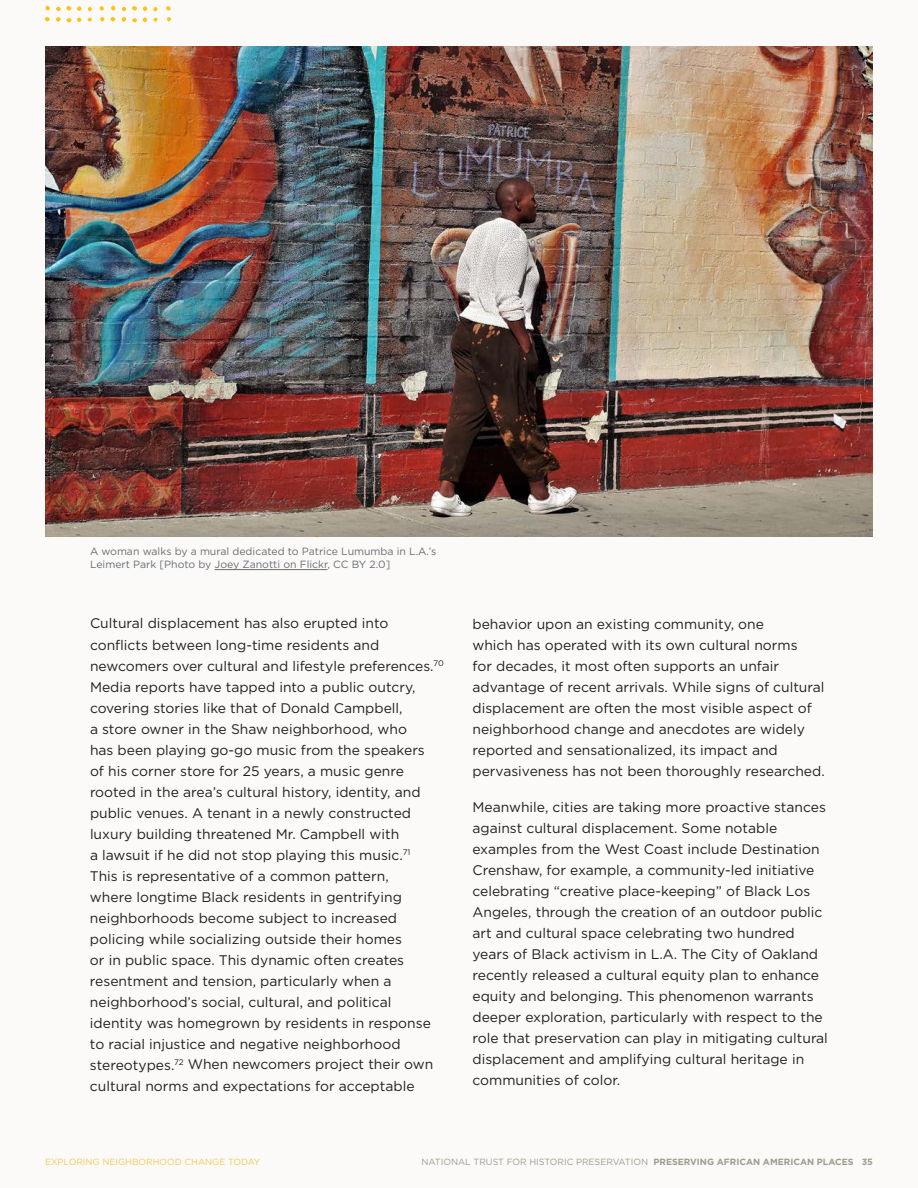
<style>
.page{position:relative;width:918px;height:1188px;background:#fbfaf9}
.page>*{position:absolute;margin:0;border:0;box-sizing:border-box;transform-origin:0 0}
.t1{font:13.8px/21px "Gotham";color:#231f20}
.t2{font:10.5px/13.5px "Gotham";color:#6c6d70}
.t3{font:9px "Gotham";color:#a09b8f}
.t4{font:9px "Gotham";color:#edb50e}
.s1{font-weight:700}
</style>
<div class="page">
<svg style="left:77px;top:6px;width:5px;height:5px"></svg>
<svg style="left:111px;top:17px;width:4px;height:4px"></svg>
<svg style="left:46px;top:6px;width:4px;height:4px"></svg>
<svg style="left:122px;top:17px;width:4px;height:5px"></svg>
<svg style="left:143px;top:6px;width:4px;height:5px"></svg>
<svg style="left:111px;top:6px;width:5px;height:4px"></svg>
<svg style="left:56px;top:6px;width:15px;height:5px"></svg>
<svg style="left:45px;top:17px;width:5px;height:4px"></svg>
<svg style="left:132px;top:6px;width:5px;height:5px"></svg>
<svg style="left:56px;top:17px;width:15px;height:5px"></svg>
<svg style="left:100px;top:6px;width:4px;height:5px"></svg>
<svg style="left:143px;top:17px;width:4px;height:5px"></svg>
<svg style="left:132px;top:18px;width:5px;height:5px"></svg>
<svg style="left:166px;top:6px;width:5px;height:5px"></svg>
<svg style="left:122px;top:7px;width:4px;height:4px"></svg>
<svg style="left:77px;top:18px;width:4px;height:4px"></svg>
<svg style="left:167px;top:17px;width:4px;height:5px"></svg>
<svg style="left:100px;top:17px;width:5px;height:5px"></svg>
<svg style="left:88px;top:7px;width:4px;height:5px"></svg>
<svg style="left:153px;top:7px;width:5px;height:4px"></svg>
<svg style="left:153px;top:18px;width:5px;height:4px"></svg>
<svg style="left:87px;top:18px;width:5px;height:4px"></svg>
<img style="left:45px;top:47px;width:828px;height:489px">
<hr style="left:215px;top:569px;width:113px;height:1px;background:#6c6d70">
<p class="t2" style="left:90px;top:544px;width:348px">A woman walks by a mural dedicated to Patrice Lumumba in L.A.’s<br>Leimert Park [Photo by Joey Zanotti on Flickr, CC BY 2.0]</p>
<p class="t1" style="left:90px;top:613px;width:355px">Cultural displacement has also erupted into conflicts between long-time residents and newcomers over cultural and lifestyle preferences.<sup>70<br></sup>Media reports have tapped into a public outcry, covering stories like that of Donald Campbell,<br>a store owner in the Shaw neighborhood, who<br>has been playing go-go music from the speakers<br>of his corner store for 25 years, a music genre rooted in the area’s cultural history, identity, and public venues. A tenant in a newly constructed luxury building threatened Mr. Campbell with<br>a lawsuit if he did not stop playing this music.<sup>71<br></sup>This is representative of a common pattern,<br>where longtime Black residents in gentrifying neighborhoods become subject to increased policing while socializing outside their homes<br>or in public space. This dynamic often creates resentment and tension, particularly when a neighborhood’s social, cultural, and political identity was homegrown by residents in response to racial injustice and negative neighborhood stereotypes.<sup>72</sup> When newcomers project their own cultural norms and expectations for acceptable</p>
<p class="t1" style="left:473px;top:613px;width:354px">behavior upon an existing community, one<br>which has operated with its own cultural norms<br>for decades, it most often supports an unfair advantage of recent arrivals. While signs of cultural displacement are often the most visible aspect of neighborhood change and anecdotes are widely reported and sensationalized, its impact and pervasiveness has not been thoroughly researched.</p>
<p class="t1" style="left:473px;top:796px;width:357px">Meanwhile, cities are taking more proactive stances against cultural displacement. Some notable examples from the West Coast include Destination Crenshaw, for example, a community-led initiative celebrating “creative place-keeping” of Black Los Angeles, through the creation of an outdoor public art and cultural space celebrating two hundred years of Black activism in L.A. The City of Oakland recently released a cultural equity plan to enhance equity and belonging. This phenomenon warrants deeper exploration, particularly with respect to the role that preservation can play in mitigating cultural displacement and amplifying cultural heritage in communities of color.</p>
<p class="t4" style="left:45px;top:1156px;width:217px">EXPLORING NEIGHBORHOOD CHANGE TODAY</p>
<p class="t3" style="left:422px;top:1156px;width:453px">NATIONAL TRUST FOR HISTORIC PRESERVATION <span class="s1">PRESERVING AFRICAN AMERICAN PLACES 35</span></p>
</div>
